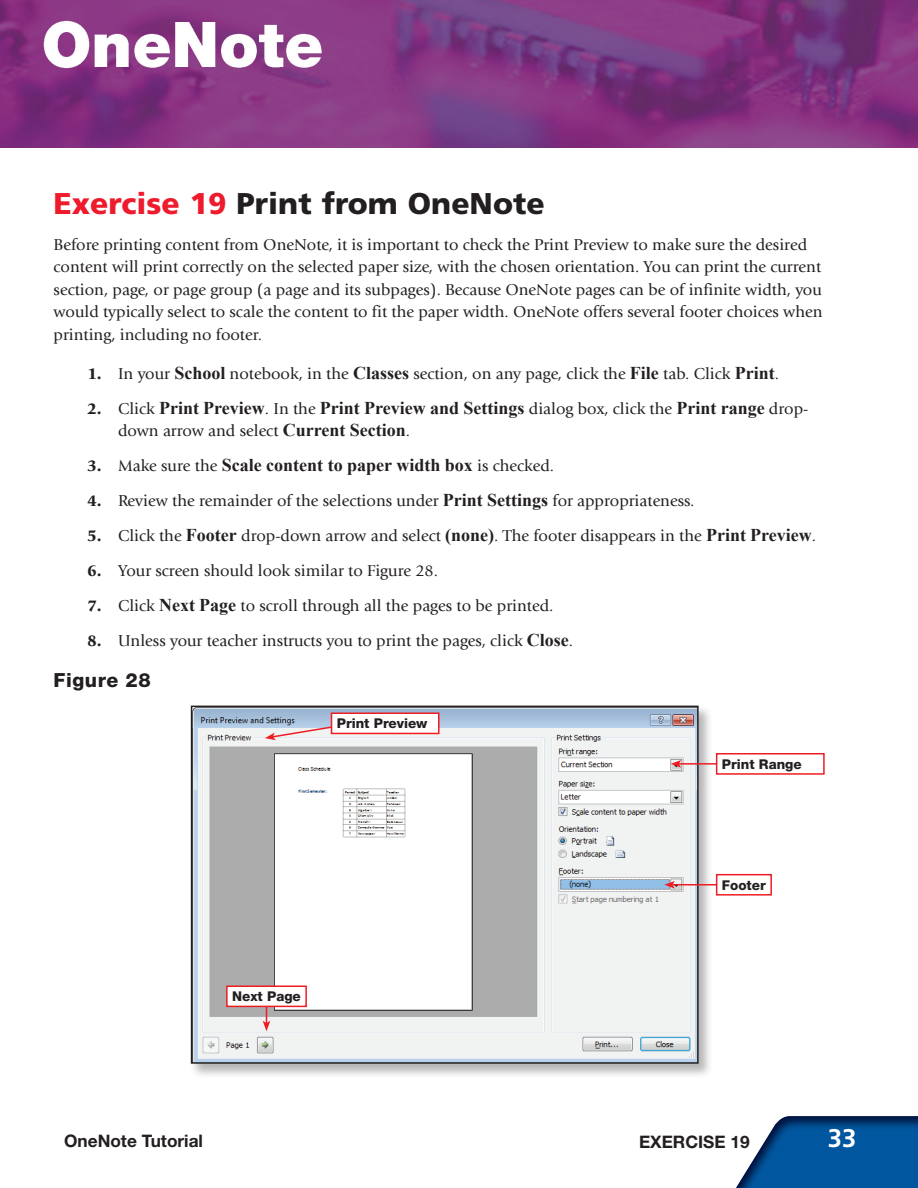
<style>
.page{position:relative;width:918px;height:1188px;background:#fff}
.page>*{position:absolute;margin:0;border:0;box-sizing:border-box;transform-origin:0 0}
.t1{font:900 30px "Frutiger LT Std";color:#231f20}
.t2{font:700 25.5px "Frutiger LT Std";color:#fff}
.t3{font:800 19.5px "Helvetica Neue LT Std";letter-spacing:.03em;color:#231f20}
.t4{font:700 18px "Times New Roman";color:#231f20}
.t5{font:700 17.25px "Helvetica Neue LT Std";color:#231f20}
.t6{font:16.5px/22.5px "Giovanni Std";color:#231f20}
.t7{font:800 13.5px "Helvetica Neue LT Std";color:#231f20}
.s1{color:#ee1b2d}
.s2{font-weight:900}
.s3{font-family:"Times New Roman";font-weight:700;font-size:18px}
.s4{font-family:"Giovanni Std";font-weight:900;font-size:16.5px}
.s5{font-family:"Giovanni Std";font-weight:400;font-size:16.5px}
</style>
<div class="page">
<img style="left:0;top:0;width:918px;height:147px">
<img style="left:736px;top:1116px;width:182px;height:72px">
<div style="left:189px;top:704px;width:525px;height:375px;background:#231f20;opacity:.33"></div>
<img style="left:194px;top:709px;width:502px;height:352px">
<div style="left:191px;top:706px;width:508px;height:358px;border:2px solid #231f20"></div>
<svg style="left:265px;top:720px;width:102px;height:20px"></svg>
<div style="left:332px;top:713px;width:107px;height:20px;background:#fff"></div>
<div style="left:331px;top:712px;width:109px;height:22px;border:2px solid #ee1d23"></div>
<hr style="left:679px;top:763px;width:65px;height:2px;background:#ee1d23">
<svg style="left:671px;top:760px;width:10px;height:8px"></svg>
<div style="left:717px;top:754px;width:107px;height:20px;background:#fff"></div>
<div style="left:716px;top:753px;width:109px;height:22px;border:2px solid #ee1d23"></div>
<hr style="left:672px;top:884px;width:66px;height:1px;background:#ee1d23">
<svg style="left:664px;top:881px;width:11px;height:8px"></svg>
<div style="left:717px;top:875px;width:54px;height:20px;background:#fff"></div>
<div style="left:716px;top:874px;width:56px;height:22px;border:2px solid #ee1d23"></div>
<svg style="left:263px;top:1007px;width:7px;height:24px"></svg>
<div style="left:227px;top:986px;width:79px;height:20px;background:#fff"></div>
<div style="left:226px;top:986px;width:81px;height:21px;border:2px solid #ee1d23"></div>
<h1 class="t1" style="left:54px;top:185px;width:493px"><span class="s1">Exercise 19</span> Print from OneNote</h1>
<p class="t6" style="left:54px;top:233px;width:771px">Before printing content from OneNote, it is important to check the Print Preview to make sure the desired content will print correctly on the selected paper size, with the chosen orientation. You can print the current section, page, or page group (a page and its subpages). Because OneNote pages can be of infinite width, you would typically select to scale the content to fit the paper width. OneNote offers several footer choices when printing, including no footer.</p>
<p class="t6" style="left:88px;top:363px;width:693px"><span class="s2">1.</span> In your <span class="s3">School</span> notebook, in the <span class="s3">Classes</span> section, on any page, click the <span class="s3">File</span> tab. Click <span class="s3">Print</span>.</p>
<p class="t4" style="left:88px;top:396px;width:722px"><span class="s4">2.</span> <span class="s5">Click</span> Print Preview<span class="s5">. In the</span> Print Preview and Settings <span class="s5">dialog box, click the</span> Print range <span class="s5">drop-</span></p>
<p class="t6" style="left:118px;top:419px;width:293px">down arrow and select <span class="s3">Current Section</span>.</p>
<p class="t4" style="left:88px;top:453px;width:468px"><span class="s4">3.</span> <span class="s5">Make sure the</span> Scale content to paper width box <span class="s5">is checked.</span></p>
<p class="t6" style="left:88px;top:490px;width:609px"><span class="s2">4.</span> Review the remainder of the selections under <span class="s3">Print Settings</span> for appropriateness.</p>
<p class="t6" style="left:88px;top:525px;width:730px"><span class="s2">5.</span> Click the <span class="s3">Footer</span> drop-down arrow and select <span class="s3">(none)</span>. The footer disappears in the <span class="s3">Print Preview</span>.</p>
<p class="t6" style="left:88px;top:559px;width:352px"><span class="s2">6.</span> Your screen should look similar to Figure 28.</p>
<p class="t6" style="left:88px;top:594px;width:467px"><span class="s2">7.</span> Click <span class="s3">Next Page</span> to scroll through all the pages to be printed.</p>
<p class="t6" style="left:88px;top:629px;width:487px"><span class="s2">8.</span> Unless your teacher instructs you to print the pages, click <span class="s3">Close</span>.</p>
<p class="t3" style="left:54px;top:669px;width:99px">Figure 28</p>
<p class="t7" style="left:337px;top:715px;width:92px">Print Preview</p>
<p class="t7" style="left:722px;top:756px;width:81px">Print Range</p>
<p class="t7" style="left:232px;top:988px;width:70px">Next Page</p>
<p class="t7" style="left:722px;top:877px;width:45px">Footer</p>
<p class="t5" style="left:64px;top:1130px;width:140px">OneNote Tutorial</p>
<p class="t5" style="left:639px;top:1131px;width:112px">EXERCISE 19</p>
<h2 class="t2" style="left:828px;top:1123px;width:30px">33</h2>
</div>
